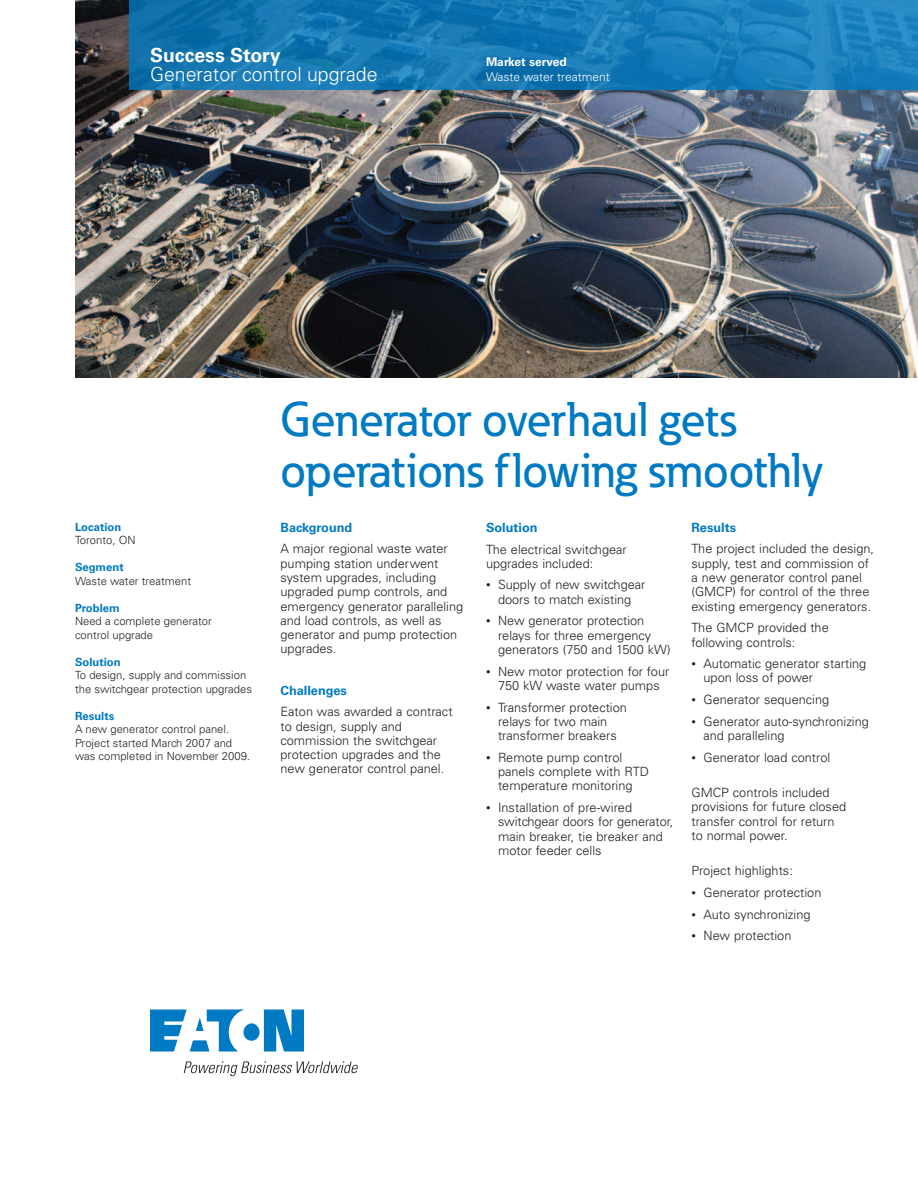
<style>
.page{position:relative;width:918px;height:1188px;background:#fff}
.page>*{position:absolute;margin:0;border:0;box-sizing:border-box;transform-origin:0 0}
.t1{font:500 48px/51px "Eaton";color:#007ac2}
.t2{font:300 19.5px "Univers LT Std";color:#fff}
.t3{font:700 19.5px "Univers LT Std";color:#fff}
.t4{font:300 12.75px/14.2px "Univers LT Std";color:#231f20}
.t5{font:700 12.75px "Univers LT Std";color:#007ac2}
.t6{font:300 12px "Univers LT Std";color:#fff}
.t7{font:700 12px "Univers LT Std";color:#fff}
.t8{font:300 11.25px/13.5px "Univers LT Std";color:#231f20}
.t9{font:700 11.25px "Univers LT Std";color:#007ac2}
.s1{font-size:9px}
</style>
<div class="page">
<img style="left:75px;top:0;width:843px;height:378px">
<svg style="left:129px;top:0;width:789px;height:90px"></svg>
<svg style="left:150px;top:1010px;width:154px;height:42px"></svg>
<svg style="left:184px;top:1061px;width:174px;height:15px"></svg>
<h2 class="t3" style="left:150px;top:43px;width:132px">Success Story</h2>
<h2 class="t2" style="left:150px;top:62px;width:229px">Generator control upgrade</h2>
<p class="t7" style="left:486px;top:55px;width:82px">Market served</p>
<p class="t6" style="left:486px;top:70px;width:125px">Waste water treatment</p>
<p class="t9" style="left:75px;top:520px;width:48px">Location</p>
<p class="t8" style="left:75px;top:533px;width:62px">Toronto, ON</p>
<p class="t9" style="left:75px;top:561px;width:50px">Segment</p>
<p class="t8" style="left:75px;top:574px;width:118px">Waste water treatment</p>
<p class="t9" style="left:75px;top:601px;width:46px">Problem</p>
<p class="t8" style="left:75px;top:614px;width:138px">Need a complete generator control upgrade</p>
<p class="t9" style="left:75px;top:655px;width:47px">Solution</p>
<p class="t8" style="left:75px;top:668px;width:178px">To design, supply and commission the switchgear protection upgrades</p>
<p class="t9" style="left:75px;top:709px;width:41px">Results</p>
<p class="t8" style="left:75px;top:722px;width:177px">A new generator control panel.<br>Project started March 2007 and was completed in November 2009.</p>
<h1 class="t1" style="left:280px;top:393px;width:545px">Generator overhaul gets operations flowing smoothly</h1>
<p class="t5" style="left:280px;top:520px;width:73px">Background</p>
<p class="t4" style="left:280px;top:542px;width:184px">A major regional waste water pumping station underwent system upgrades, including upgraded pump controls, and emergency generator paralleling and load controls, as well as generator and pump protection upgrades.</p>
<p class="t5" style="left:280px;top:683px;width:68px">Challenges</p>
<p class="t4" style="left:280px;top:705px;width:174px">Eaton was awarded a contract to design, supply and commission the switchgear protection upgrades and the new generator control panel.</p>
<p class="t5" style="left:486px;top:520px;width:53px">Solution</p>
<p class="t4" style="left:486px;top:542px;width:142px">The electrical switchgear upgrades included:</p>
<p class="t4" style="left:486px;top:578px;width:161px;text-align:center"><span class="s1">•</span> Supply of new switchgear doors to match existing</p>
<p class="t4" style="left:498px;top:614px;width:174px;text-indent:-12px"><span class="s1">•</span> New generator protection relays for three emergency generators (750 and 1500 kW)</p>
<p class="t4" style="left:486px;top:664px;width:185px;text-align:center"><span class="s1">•</span> New motor protection for four<br>750 kW waste water pumps</p>
<p class="t4" style="left:486px;top:700px;width:142px;text-align:center"><span class="s1">•</span> Transformer protection relays for two main transformer breakers</p>
<p class="t4" style="left:498px;top:750px;width:153px;text-indent:-12px"><span class="s1">•</span> Remote pump control panels complete with RTD temperature monitoring</p>
<p class="t4" style="left:498px;top:801px;width:177px;text-indent:-12px"><span class="s1">•</span> Installation of pre-wired switchgear doors for generator, main breaker, tie breaker and motor feeder cells</p>
<p class="t5" style="left:691px;top:520px;width:46px">Results</p>
<p class="t4" style="left:691px;top:542px;width:184px">The project included the design, supply, test and commission of a new generator control panel (GMCP) for control of the three existing emergency generators.</p>
<p class="t4" style="left:691px;top:621px;width:139px">The GMCP provided the following controls:</p>
<p class="t4" style="left:704px;top:657px;width:164px;text-indent:-12px"><span class="s1">•</span> Automatic generator starting upon loss of power</p>
<p class="t4" style="left:692px;top:693px;width:139px"><span class="s1">•</span> Generator sequencing</p>
<p class="t4" style="left:704px;top:714px;width:167px;text-indent:-12px"><span class="s1">•</span> Generator auto-synchronizing and paralleling</p>
<p class="t4" style="left:692px;top:750px;width:140px"><span class="s1">•</span> Generator load control</p>
<p class="t4" style="left:692px;top:786px;width:156px">GMCP controls included provisions for future closed transfer control for return to normal power.</p>
<p class="t4" style="left:692px;top:864px;width:103px">Project highlights:</p>
<p class="t4" style="left:692px;top:885px;width:131px"><span class="s1">•</span> Generator protection</p>
<p class="t4" style="left:692px;top:907px;width:121px"><span class="s1">•</span> Auto synchronizing</p>
<p class="t4" style="left:692px;top:929px;width:101px"><span class="s1">•</span> New protection</p>
</div>
